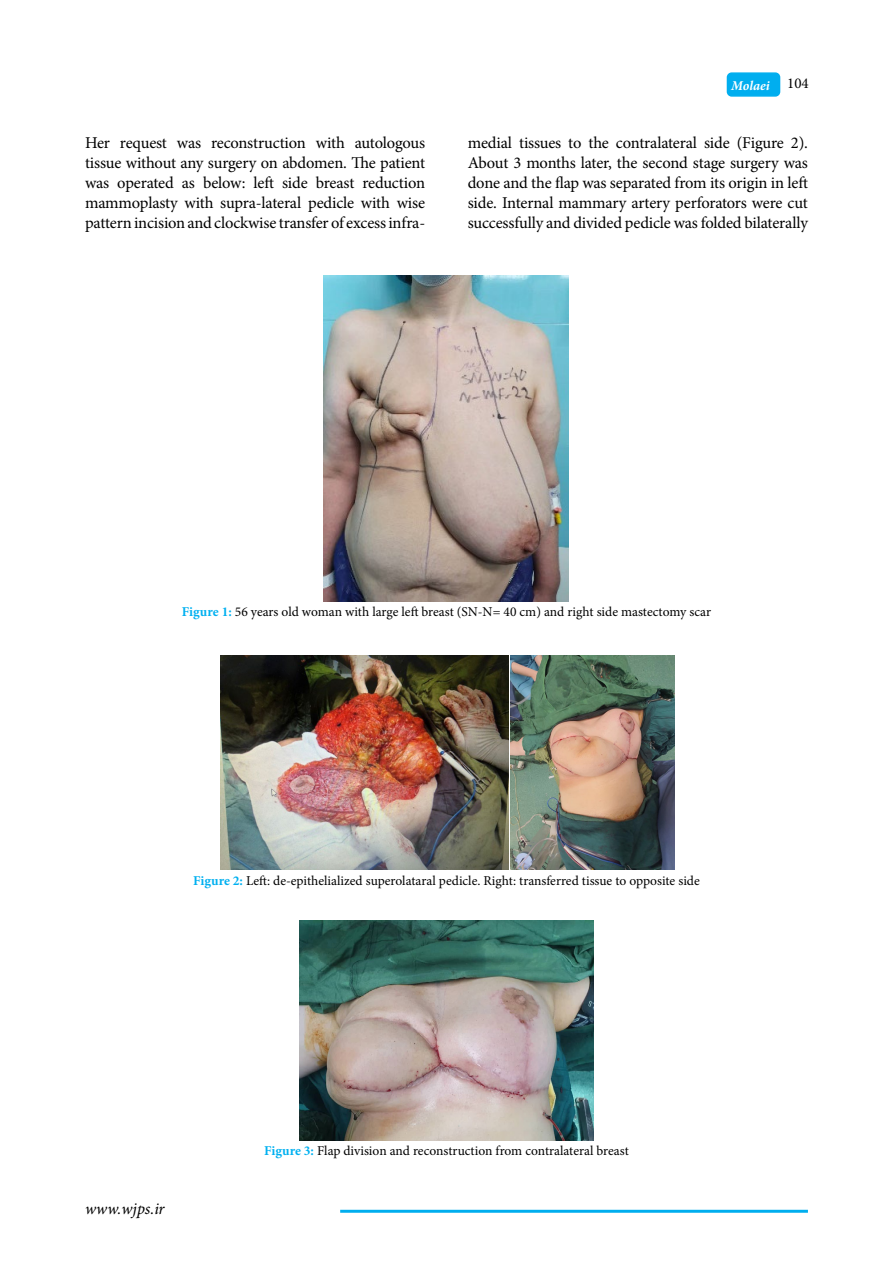
<style>
.page{position:relative;width:893px;height:1263px;background:#fff}
.page>*{position:absolute;margin:0;border:0;box-sizing:border-box;transform-origin:0 0}
.t1{font:16.5px/20px "Minion Pro";letter-spacing:-.01em;color:#000;text-align:justify}
.t2{font:italic 16.5px "Minion Pro";letter-spacing:.005em;color:#000}
.t3{font:13.5px "Minion Pro";color:#000}
.t4{font:italic 700 13.5px "Minion Pro";letter-spacing:-.005em;color:#fff}
.s1{font-weight:400;font-style:normal;font-size:15px;color:#000}
.s2{font-weight:700;color:#00b0f0}
</style>
<div class="page">
<div style="left:727px;top:73px;width:52px;height:23px;background:#00aeef;border-radius:4px"></div>
<div style="left:727px;top:72px;width:53px;height:25px;border:2px solid #00aeef;border-radius:4px"></div>
<hr style="left:340px;top:1210px;width:468px;height:3px;background:#00aeef">
<img style="left:324px;top:276px;width:244px;height:325px">
<img style="left:220px;top:655px;width:454px;height:214px">
<img style="left:299px;top:920px;width:294px;height:221px">
<p class="t4" style="left:731px;top:76px;width:79px">Molaei <span class="s1">104</span></p>
<p class="t1" style="left:85px;top:133px;width:342px">Her request was reconstruction with autologous tissue without any surgery on abdomen. The patient was operated as below: left side breast reduction mammoplasty with supra-lateral pedicle with wise pattern incision and clockwise transfer of excess infra-</p>
<p class="t1" style="left:468px;top:133px;width:342px">medial tissues to the contralateral side (Figure 2).<br>About 3 months later, the second stage surgery was done and the flap was separated from its origin in left side. Internal mammary artery perforators were cut successfully and divided pedicle was folded bilaterally</p>
<p class="t3" style="left:182px;top:603px;width:531px"><span class="s2">Figure 1:</span> 56 years old woman with large left breast (SN-N= 40 cm) and right side mastectomy scar</p>
<p class="t3" style="left:193px;top:871px;width:508px"><span class="s2">Figure 2:</span> Left: de-epithelialized superolataral pedicle. Right: transferred tissue to opposite side</p>
<p class="t2" style="left:85px;top:1198px;width:81px">www.wjps.ir</p>
<p class="t3" style="left:264px;top:1142px;width:366px"><span class="s2">Figure 3:</span> Flap division and reconstruction from contralateral breast</p>
</div>
